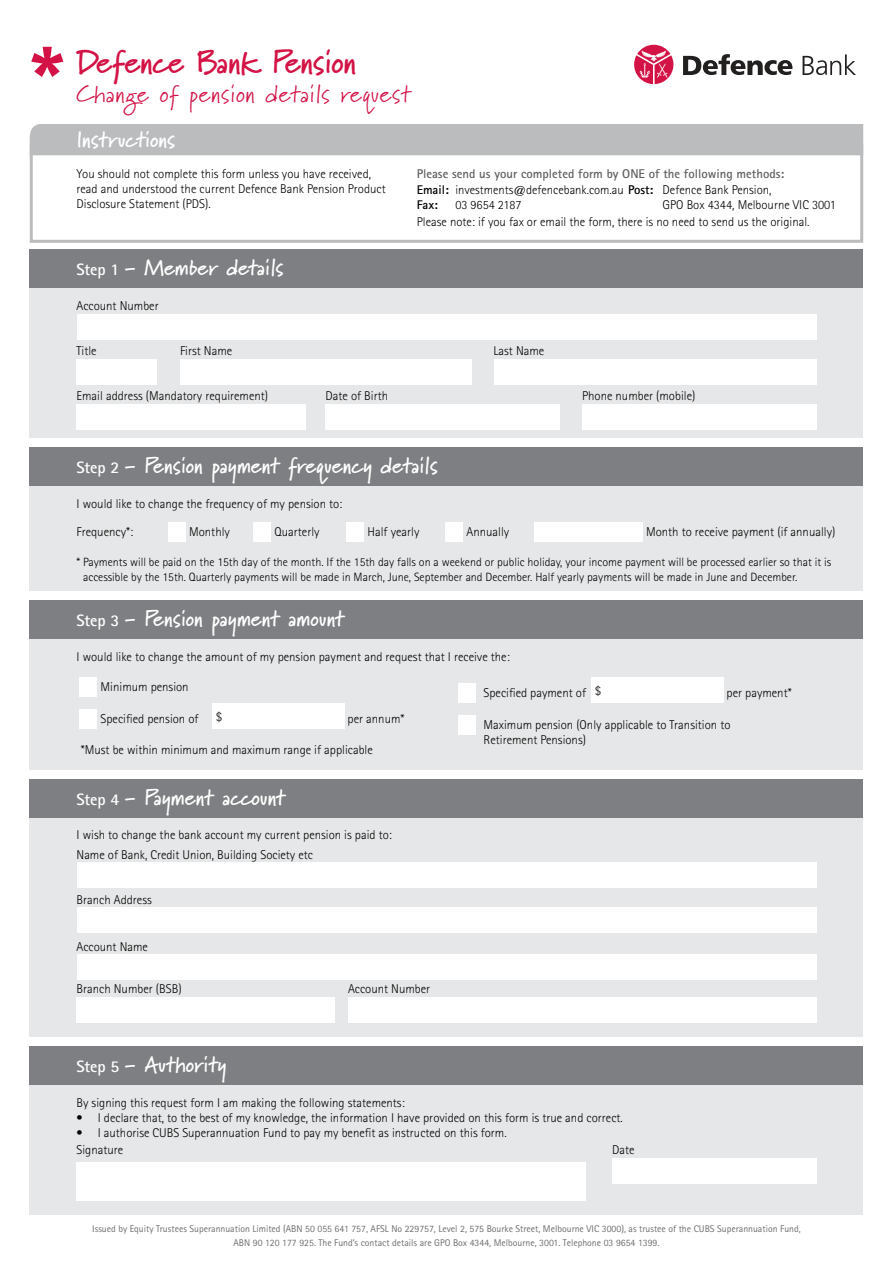
<style>
.page{position:relative;width:893px;height:1263px;background:#fff}
.page>*{position:absolute;margin:0;border:0;box-sizing:border-box;transform-origin:0 0}
.t1{font:700 33px "Marydale";letter-spacing:-.01em;color:#d31245}
.t2{font:24px "Marydale";letter-spacing:.03em;color:#d31245}
.t3{font:700 22.5px "Marydale";color:#fff}
.t4{font:300 12.75px/15px "Rotis Sans Serif";color:#000}
.t5{font:700 12.75px "Rotis Sans Serif";color:#5f6062}
.t6{font:300 12.6px/14.9px "Rotis Sans Serif";color:#000}
.t7{font:300 12px/15px "Rotis Sans Serif";color:#000}
.t8{font:9.75px/13.5px "Rotis Sans Serif";color:#6d6e71;text-align:center}
.s1{font-weight:700}
.s2{font-weight:700;font-size:12.75px}
.s3{font-size:12.75px}
.s4{font-family:"Rotis Sans Serif";font-size:16.5px}
</style>
<div class="page">
<div style="left:30px;top:249px;width:833px;height:189px;background:#e6e7e8"></div>
<div style="left:30px;top:249px;width:833px;height:39px;background:#7d7f82"></div>
<div style="left:77px;top:314px;width:739px;height:26px;background:#fff"></div>
<div style="left:77px;top:359px;width:80px;height:25px;background:#fff"></div>
<div style="left:180px;top:359px;width:292px;height:25px;background:#fff"></div>
<div style="left:494px;top:359px;width:322px;height:25px;background:#fff"></div>
<div style="left:77px;top:404px;width:229px;height:25px;background:#fff"></div>
<div style="left:326px;top:404px;width:234px;height:25px;background:#fff"></div>
<div style="left:582px;top:404px;width:234px;height:25px;background:#fff"></div>
<div style="left:30px;top:447px;width:833px;height:144px;background:#e6e7e8"></div>
<div style="left:30px;top:447px;width:833px;height:38px;background:#7d7f82"></div>
<div style="left:168px;top:522px;width:17px;height:20px;background:#fff"></div>
<div style="left:254px;top:522px;width:17px;height:20px;background:#fff"></div>
<div style="left:347px;top:522px;width:17px;height:20px;background:#fff"></div>
<div style="left:446px;top:522px;width:17px;height:20px;background:#fff"></div>
<div style="left:534px;top:522px;width:108px;height:20px;background:#fff"></div>
<div style="left:30px;top:779px;width:833px;height:258px;background:#e6e7e8"></div>
<div style="left:30px;top:779px;width:833px;height:38px;background:#7d7f82"></div>
<div style="left:77px;top:863px;width:739px;height:25px;background:#fff"></div>
<div style="left:77px;top:907px;width:739px;height:26px;background:#fff"></div>
<div style="left:77px;top:954px;width:739px;height:26px;background:#fff"></div>
<div style="left:77px;top:997px;width:258px;height:26px;background:#fff"></div>
<div style="left:348px;top:997px;width:468px;height:26px;background:#fff"></div>
<div style="left:30px;top:1046px;width:833px;height:168px;background:#e6e7e8"></div>
<div style="left:77px;top:1162px;width:509px;height:38px;background:#fff"></div>
<div style="left:612px;top:1158px;width:204px;height:25px;background:#fff"></div>
<div style="left:30px;top:1046px;width:833px;height:38px;background:#7d7f82"></div>
<div style="left:30px;top:600px;width:833px;height:170px;background:#e6e7e8"></div>
<div style="left:30px;top:600px;width:833px;height:39px;background:#7d7f82"></div>
<div style="left:80px;top:677px;width:17px;height:20px;background:#fff"></div>
<div style="left:80px;top:709px;width:17px;height:20px;background:#fff"></div>
<div style="left:212px;top:704px;width:133px;height:25px;background:#fff"></div>
<div style="left:459px;top:683px;width:17px;height:20px;background:#fff"></div>
<div style="left:591px;top:677px;width:132px;height:26px;background:#fff"></div>
<div style="left:459px;top:715px;width:17px;height:20px;background:#fff"></div>
<div style="left:30px;top:143px;width:833px;height:100px;border:3px solid #babcbe"></div>
<div style="left:30px;top:124px;width:833px;height:31px;background:#babcbe"></div>
<svg style="left:31px;top:47px;width:32px;height:30px"></svg>
<svg style="left:634px;top:45px;width:39px;height:39px"></svg>
<svg style="left:683px;top:54px;width:109px;height:21px"></svg>
<svg style="left:803px;top:54px;width:53px;height:21px"></svg>
<h1 class="t1" style="left:77px;top:42px;width:281px">Defence Bank Pension</h1>
<h2 class="t2" style="left:77px;top:80px;width:336px">Change of pension details request</h2>
<h3 class="t3" style="left:77px;top:126px;width:100px">Instructions</h3>
<p class="t4" style="left:77px;top:166px;width:311px">You should not complete this form unless you have received, read and understood the current Defence Bank Pension Product<br>Disclosure Statement (PDS).</p>
<p class="t5" style="left:417px;top:166px;width:369px">Please send us your completed form by ONE of the following methods:</p>
<p class="t6" style="left:417px;top:183px;width:356px"><span class="s1">Email:</span> investments@defencebank.com.au <span class="s2">Post:</span> <span class="s3">Defence Bank Pension,<br></span><span class="s1">Fax:</span></p>
<p class="t4" style="left:417px;top:197px;width:421px;line-height:16.5px;text-indent:246px">GPO Box 4344, Melbourne VIC 3001<br>Please note: if you fax or email the form, there is no need to send us the original.</p>
<p class="t6" style="left:455px;top:197px;width:68px">03 9654 2187</p>
<h3 class="t3" style="left:77px;top:254px;width:209px"><span class="s4">Step 1</span> - Member details</h3>
<p class="t4" style="left:77px;top:298px;width:84px">Account Number</p>
<p class="t4" style="left:77px;top:343px;width:22px">Title</p>
<p class="t4" style="left:180px;top:343px;width:54px">First Name</p>
<p class="t4" style="left:494px;top:343px;width:52px">Last Name</p>
<p class="t4" style="left:77px;top:388px;width:193px">Email address (Mandatory requirement)</p>
<p class="t4" style="left:326px;top:388px;width:64px">Date of Birth</p>
<p class="t4" style="left:582px;top:388px;width:115px">Phone number (mobile)</p>
<h3 class="t3" style="left:77px;top:452px;width:363px"><span class="s4">Step 2</span> - Pension payment frequency details</h3>
<p class="t4" style="left:77px;top:490px;width:267px;line-height:27.8px">I would like to change the frequency of my pension to:<br>Frequency*:</p>
<p class="t4" style="left:189px;top:524px;width:42px">Monthly</p>
<p class="t4" style="left:275px;top:524px;width:47px">Quarterly</p>
<p class="t4" style="left:368px;top:524px;width:53px">Half yearly</p>
<p class="t4" style="left:467px;top:524px;width:44px">Annually</p>
<p class="t4" style="left:646px;top:524px;width:191px">Month to receive payment (if annually)</p>
<p class="t7" style="left:83px;top:554px;width:749px;text-indent:-7px">* Payments will be paid on the 15th day of the month. If the 15th day falls on a weekend or public holiday, your income payment will be processed earlier so that it is accessible by the 15th. Quarterly payments will be made in March, June, September and December. Half yearly payments will be made in June and December.</p>
<h3 class="t3" style="left:77px;top:605px;width:269px"><span class="s4">Step 3</span> - Pension payment amount</h3>
<p class="t4" style="left:77px;top:649px;width:435px">I would like to change the amount of my pension payment and request that I receive the:</p>
<p class="t4" style="left:101px;top:679px;width:90px">Minimum pension</p>
<p class="t4" style="left:101px;top:711px;width:99px">Specified pension of</p>
<p class="t4" style="left:216px;top:709px;width:8px">$</p>
<p class="t4" style="left:348px;top:711px;width:58px">per annum*</p>
<p class="t4" style="left:81px;top:742px;width:294px">*Must be within minimum and maximum range if applicable</p>
<h3 class="t3" style="left:77px;top:784px;width:210px"><span class="s4">Step 4</span> - Payment account</h3>
<p class="t4" style="left:77px;top:825px;width:317px;line-height:19.2px">I wish to change the bank account my current pension is paid to:<br>Name of Bank, Credit Union, Building Society etc</p>
<p class="t4" style="left:77px;top:892px;width:77px">Branch Address</p>
<p class="t4" style="left:77px;top:939px;width:73px">Account Name</p>
<p class="t4" style="left:77px;top:981px;width:107px">Branch Number (BSB)</p>
<p class="t4" style="left:348px;top:981px;width:84px">Account Number</p>
<h3 class="t3" style="left:77px;top:1051px;width:151px"><span class="s4">Step 5</span> - Authority</h3>
<p class="t4" style="left:484px;top:685px;width:119px">Specified payment of $</p>
<p class="t4" style="left:726px;top:685px;width:67px">per payment*</p>
<p class="t4" style="left:484px;top:717px;width:248px">Maximum pension (Only applicable to Transition to<br>Retirement Pensions)</p>
<p class="t4" style="left:77px;top:1095px;width:330px">By signing this request form I am making the following statements:</p>
<p class="t4" style="left:77px;top:1110px;width:548px">• I declare that, to the best of my knowledge, the information I have provided on this form is true and correct.</p>
<p class="t4" style="left:77px;top:1124px;width:432px;line-height:17.1px">• I authorise CUBS Superannuation Fund to pay my benefit as instructed on this form.<br>Signature</p>
<p class="t4" style="left:612px;top:1142px;width:24px">Date</p>
<p class="t8" style="left:92px;top:1222px;width:710px">Issued by Equity Trustees Superannuation Limited (ABN 50 055 641 757, AFSL No 229757, Level 2, 575 Bourke Street, Melbourne VIC 3000), as trustee of the CUBS Superannuation Fund,<br>ABN 90 120 177 925. The Fund’s contact details are GPO Box 4344, Melbourne, 3001. Telephone 03 9654 1399.</p>
</div>
